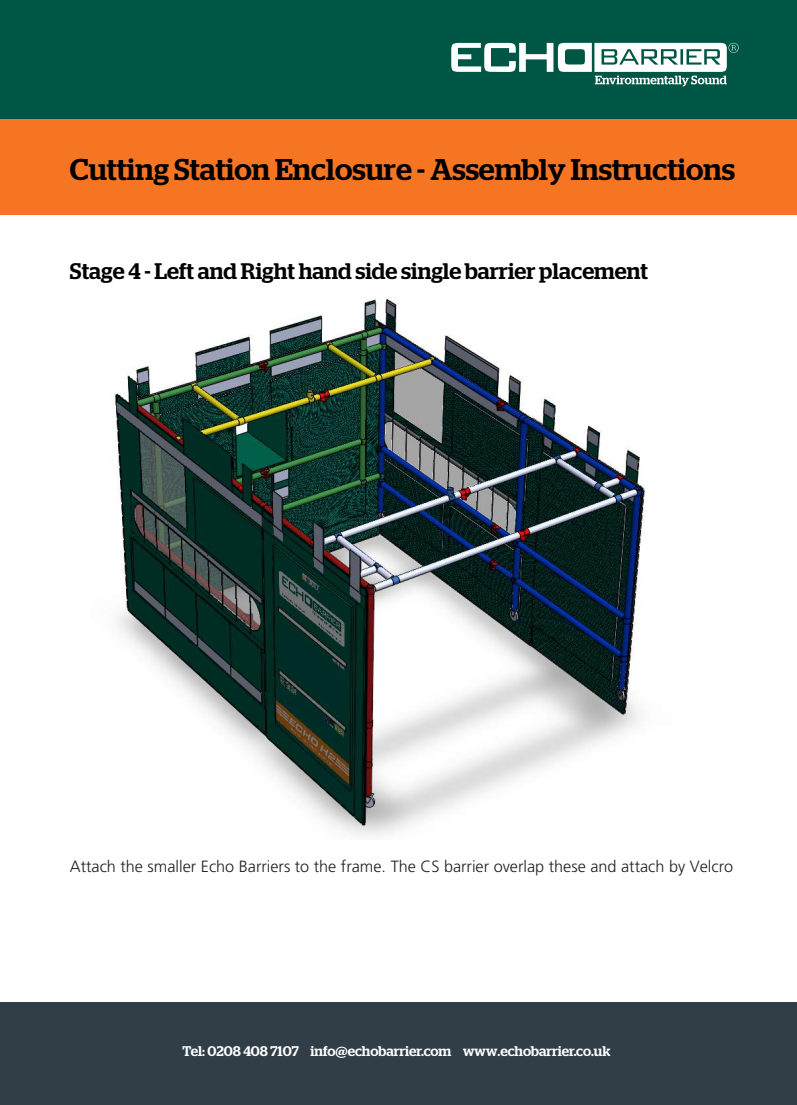
<style>
.page{position:relative;width:797px;height:1105px;background:#fff}
.page>*{position:absolute;margin:0;border:0;box-sizing:border-box;transform-origin:0 0}
.t1{font:500 30px "Stag";color:#000001}
.t2{font:500 22.5px "Stag";color:#000001}
.t3{font:300 16.25px "Frutiger LT Std";color:#231f20}
.t4{font:500 14px "Stag";color:#fff}
</style>
<div class="page">
<div style="left:0;top:0;width:797px;height:122px;background:#005645"></div>
<svg style="left:451px;top:43px;width:287px;height:43px"></svg>
<div style="left:0;top:119px;width:797px;height:96px;background:#f57523"></div>
<div style="left:0;top:1003px;width:797px;height:102px;background:#313e48"></div>
<img style="left:115px;top:299px;width:531px;height:537px">
<h1 class="t1" style="left:70px;top:158px;width:666px">Cutting Station Enclosure - Assembly Instructions</h1>
<h2 class="t2" style="left:70px;top:263px;width:579px">Stage 4 - Left and Right hand side single barrier placement</h2>
<p class="t3" style="left:70px;top:857px;width:664px">Attach the smaller Echo Barriers to the frame. The CS barrier overlap these and attach by Velcro</p>
<p class="t4" style="left:182px;top:1046px;width:429px">Tel: 0208 408 7107 info@echobarrier.com www.echobarrier.co.uk</p>
</div>
